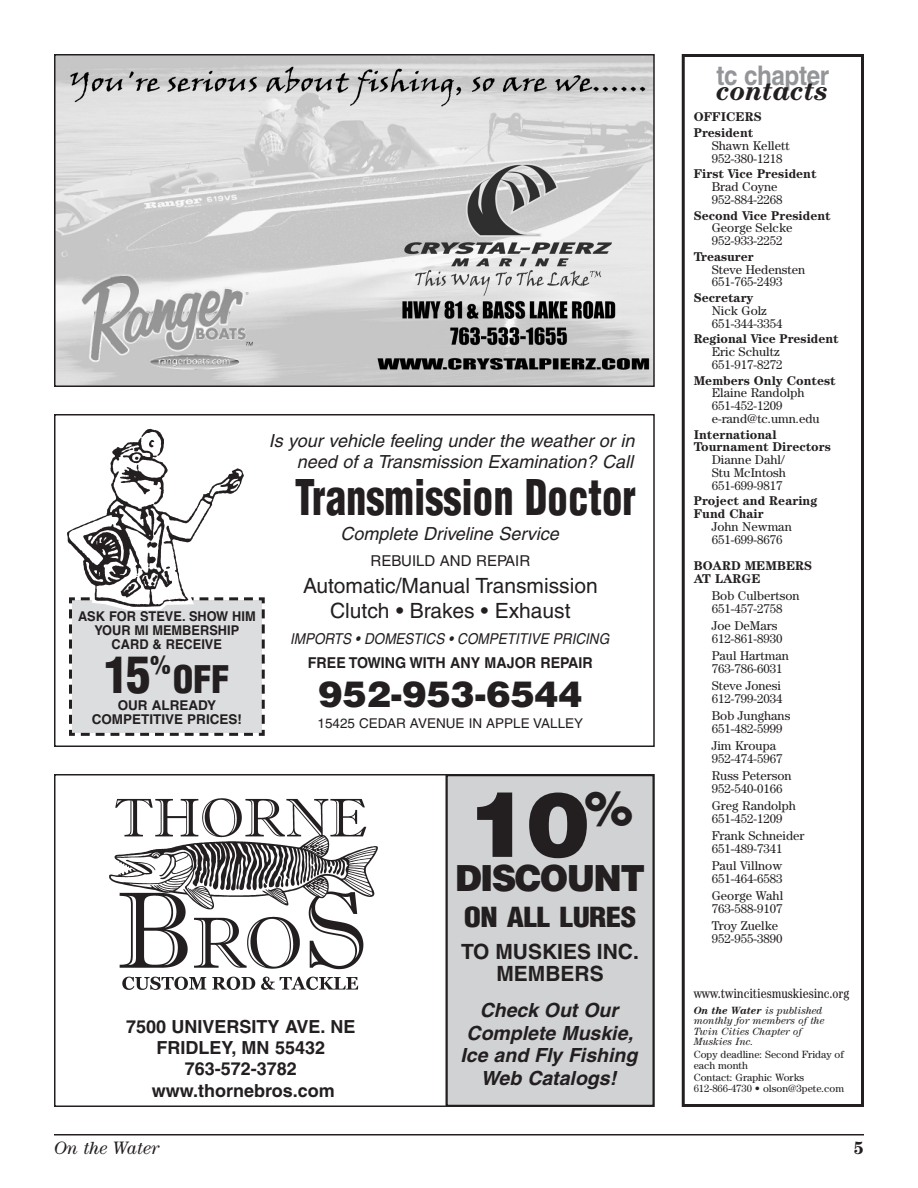
<style>
.page{position:relative;width:918px;height:1188px;background:#fff}
.page>*{position:absolute;margin:0;border:0;box-sizing:border-box;transform-origin:0 0}
.t1{font:900 90px "Helvetica";color:#231f20;scale:1.05 1}
.t2{font:900 condensed 49.5px "Helvetica";color:#231f20}
.t3{font:900 condensed 48px "Helvetica";color:#231f20;scale:.85 1}
.t4{font:900 condensed 37.2px "Helvetica";color:#231f20}
.t5{font:900 36px "Helvetica";color:#231f20}
.t6{font:900 36px "Helvetica";letter-spacing:-.045em;color:#231f20;scale:.95 1}
.t7{font:900 condensed 27px "Helvetica";letter-spacing:-.02em;color:#231f20;scale:1.15 1}
.t8{font:700 27px "Helvetica";letter-spacing:-.015em;color:#939598;scale:.9 1}
.t9{font:italic 700 27px "Century";color:#231f20}
.t10{font:21px/25.5px "Helvetica";color:#231f20;text-align:center}
.t11{font:700 21px/22.5px "Helvetica";color:#231f20;text-align:center}
.t12{font:italic 700 19.5px/22.5px "Helvetica";color:#231f20;text-align:center}
.t13{font:italic 18px/21px "Helvetica";color:#231f20;text-align:right}
.t14{font:700 18px/21.5px "Helvetica";color:#231f20;text-align:center}
.t15{font:italic 18px "Century";color:#231f20}
.t16{font:700 18px "Century";color:#231f20}
.t17{font:italic 15px "Helvetica";color:#231f20;scale:.9 1}
.t18{font:700 15px "Helvetica";color:#231f20;scale:.95 1}
.t19{font:15px "Helvetica";color:#231f20}
.t20{font:700 13.5px/14.2px "Helvetica";color:#231f20;text-align:center;scale:.95 1}
.t21{font:13.5px "Helvetica";color:#231f20}
.t22{font:condensed 13.5px "Century";color:#231f20}
.t23{font:700 13.5px/14.2px "Helvetica";color:#231f20;text-align:center}
.t24{font:12.75px/12.8px "Century";color:#231f20}
.t25{font:700 12.75px/12.8px "Century";color:#231f20}
.t26{font:10.5px/10.5px "Century";color:#231f20}
.t27{font:italic 10.5px/10.5px "Century";color:#231f20}
.s1{font-weight:700}
</style>
<div class="page">
<hr style="left:54px;top:1134px;width:810px;height:2px;background:#231f20">
<div style="left:682px;top:54px;width:182px;height:1053px;border:3px solid #231f20"></div>
<div style="left:446px;top:777px;width:206px;height:327px;background:#d1d2d4"></div>
<img style="left:109px;top:798px;width:269px;height:192px">
<div style="left:54px;top:774px;width:601px;height:333px;border:2px solid #231f20"></div>
<div style="left:69px;top:597px;width:196px;height:139px;background:#dcdddf"></div>
<img style="left:67px;top:428px;width:181px;height:183px">
<div style="left:54px;top:414px;width:601px;height:333px;border:2px solid #231f20"></div>
<img style="left:57px;top:57px;width:595px;height:327px">
<div style="left:54px;top:54px;width:601px;height:333px;border:2px solid #231f20"></div>
<p class="t20" style="left:78px;top:610px;width:189px">ASK FOR STEVE. SHOW HIM<br>YOUR MI MEMBERSHIP<br>CARD &amp; RECEIVE</p>
<h2 class="t2" style="left:104px;top:655px;width:68px">15<sup>%</sup></h2>
<h3 class="t4" style="left:173px;top:665px;width:58px">OFF</h3>
<p class="t23" style="left:92px;top:699px;width:152px">OUR ALREADY<br>COMPETITIVE PRICES!</p>
<h3 class="t13" style="left:269px;top:432px;width:367px">Is your vehicle feeling under the weather or in need of a Transmission Examination? Call</h3>
<h3 class="t3" style="left:295px;top:479px;width:403px">Transmission Doctor</h3>
<h3 class="t13" style="left:341px;top:525px;width:220px">Complete Driveline Service</h3>
<p class="t19" style="left:371px;top:555px;width:161px">REBUILD AND REPAIR</p>
<h3 class="t10" style="left:303px;top:575px;width:296px">Automatic/Manual Transmission<br>Clutch • Brakes • Exhaust</h3>
<p class="t17" style="left:290px;top:633px;width:356px">IMPORTS • DOMESTICS • COMPETITIVE PRICING</p>
<p class="t18" style="left:308px;top:657px;width:301px">FREE TOWING WITH ANY MAJOR REPAIR</p>
<h3 class="t5" style="left:318px;top:681px;width:266px">952-953-6544</h3>
<p class="t21" style="left:318px;top:718px;width:267px">15425 CEDAR AVENUE IN APPLE VALLEY</p>
<h3 class="t14" style="left:126px;top:1018px;width:231px">7500 UNIVERSITY AVE. NE<br>FRIDLEY, MN 55432<br>763-572-3782 www.thornebros.com</h3>
<h1 class="t1" style="left:468px;top:792px;width:158px">10<sup>%</sup></h1>
<h3 class="t6" style="left:455px;top:865px;width:202px">DISCOUNT</h3>
<h3 class="t7" style="left:464px;top:907px;width:152px">ON ALL LURES</h3>
<h3 class="t11" style="left:461px;top:942px;width:179px">TO MUSKIES INC.<br>MEMBERS</h3>
<h3 class="t12" style="left:461px;top:1001px;width:178px">Check Out Our<br>Complete Muskie,<br>Ice and Fly Fishing<br>Web Catalogs!</h3>
<h3 class="t8" style="left:716px;top:66px;width:127px">tc chapter</h3>
<h3 class="t9" style="left:717px;top:82px;width:114px">contacts</h3>
<p class="t25" style="left:694px;top:110px;width:70px;line-height:15.8px">OFFICERS<br>President</p>
<p class="t24" style="left:712px;top:140px;width:79px">Shawn Kellett<br>952-380-1218</p>
<p class="t25" style="left:694px;top:169px;width:124px">First Vice President</p>
<p class="t24" style="left:712px;top:182px;width:72px">Brad Coyne<br>952-884-2268</p>
<p class="t25" style="left:694px;top:210px;width:138px">Second Vice President</p>
<p class="t24" style="left:712px;top:223px;width:82px">George Selcke<br>952-933-2252</p>
<p class="t25" style="left:694px;top:251px;width:61px">Treasurer</p>
<p class="t24" style="left:712px;top:264px;width:95px">Steve Hedensten<br>651-765-2493</p>
<p class="t25" style="left:694px;top:293px;width:61px">Secretary</p>
<p class="t24" style="left:712px;top:305px;width:72px">Nick Golz<br>651-344-3354</p>
<p class="t25" style="left:694px;top:334px;width:146px">Regional Vice President</p>
<p class="t24" style="left:712px;top:347px;width:72px">Eric Schultz<br>651-917-8272</p>
<p class="t25" style="left:694px;top:375px;width:143px">Members Only Contest</p>
<p class="t24" style="left:712px;top:388px;width:109px">Elaine Randolph<br>651-452-1209 e-rand@tc.umn.edu</p>
<p class="t25" style="left:694px;top:429px;width:139px">International<br>Tournament Directors</p>
<p class="t24" style="left:712px;top:455px;width:76px;text-align:justify">Dianne Dahl/ Stu McIntosh 651-699-9817</p>
<p class="t25" style="left:694px;top:496px;width:125px">Project and Rearing<br>Fund Chair</p>
<p class="t24" style="left:712px;top:521px;width:82px">John Newman<br>651-699-8676</p>
<p class="t25" style="left:694px;top:560px;width:120px">BOARD MEMBERS<br>AT LARGE</p>
<p class="t24" style="left:712px;top:590px;width:89px">Bob Culbertson<br>651-457-2758</p>
<p class="t24" style="left:712px;top:620px;width:72px">Joe DeMars<br>612-861-8930</p>
<p class="t24" style="left:712px;top:650px;width:79px">Paul Hartman<br>763-786-6031</p>
<p class="t24" style="left:712px;top:680px;width:72px">Steve Jonesi<br>612-799-2034</p>
<p class="t24" style="left:712px;top:710px;width:80px">Bob Junghans<br>651-482-5999</p>
<p class="t24" style="left:712px;top:740px;width:72px">Jim Kroupa<br>952-474-5967</p>
<p class="t24" style="left:712px;top:770px;width:81px">Russ Peterson<br>952-540-0166</p>
<p class="t24" style="left:712px;top:800px;width:86px">Greg Randolph<br>651-452-1209</p>
<p class="t24" style="left:712px;top:830px;width:94px">Frank Schneider<br>651-489-7341</p>
<p class="t24" style="left:712px;top:860px;width:72px">Paul Villnow<br>651-464-6583</p>
<p class="t24" style="left:712px;top:890px;width:73px">George Wahl<br>763-588-9107</p>
<p class="t24" style="left:712px;top:920px;width:72px">Troy Zuelke<br>952-955-3890</p>
<p class="t22" style="left:694px;top:989px;width:157px">www.twincitiesmuskiesinc.org</p>
<p class="t27" style="left:694px;top:1006px;width:132px"><span class="s1">On the Water</span> is published monthly for members of the<br>Twin Cities Chapter of<br>Muskies Inc.</p>
<p class="t26" style="left:694px;top:1050px;width:152px">Copy deadline: Second Friday of each month</p>
<p class="t26" style="left:694px;top:1073px;width:152px">Contact: Graphic Works<br>612-866-4730 • olson@3pete.com</p>
<h3 class="t15" style="left:54px;top:1141px;width:107px">On the Water</h3>
<h3 class="t16" style="left:854px;top:1141px;width:12px">5</h3>
</div>
